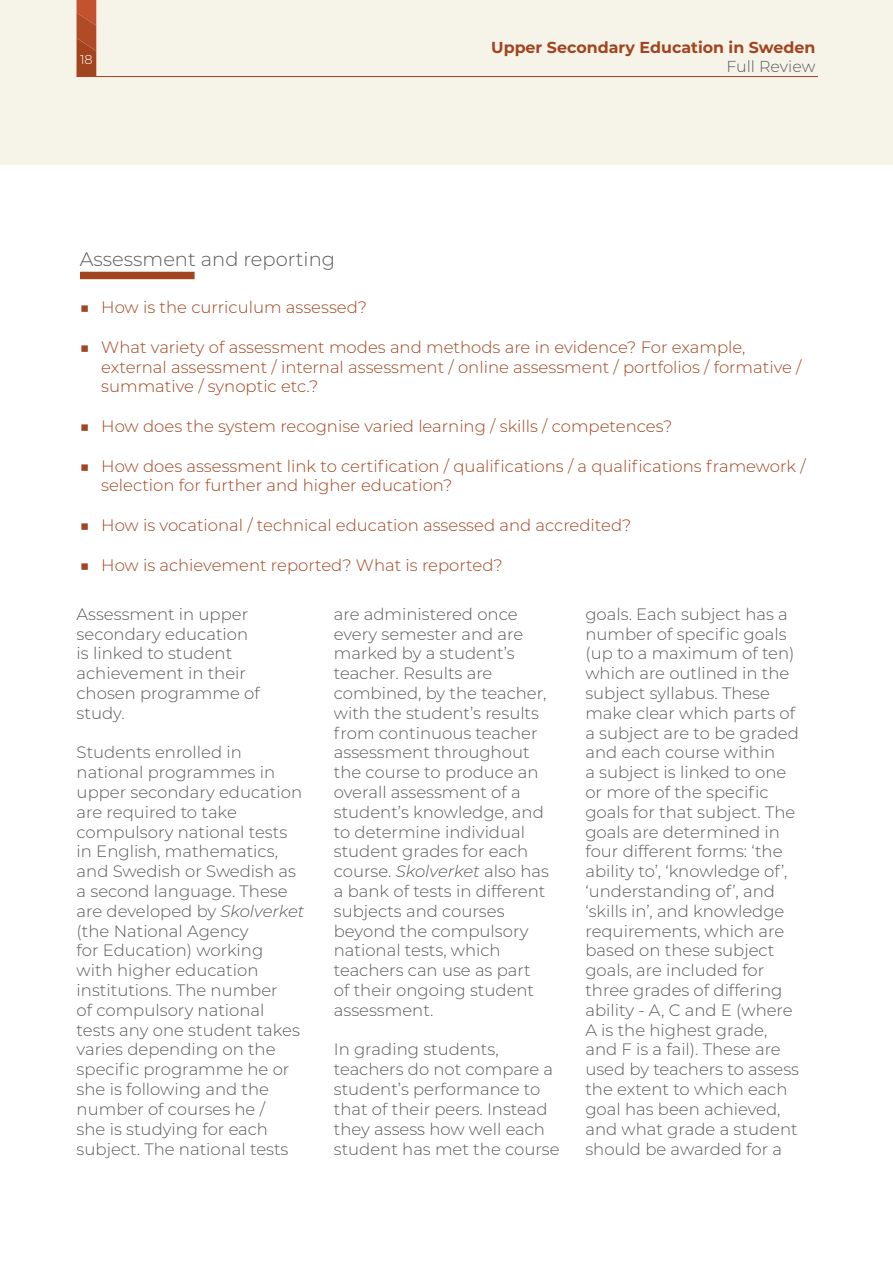
<style>
.page{position:relative;width:893px;height:1263px;background:#fff}
.page>*{position:absolute;margin:0;border:0;box-sizing:border-box;transform-origin:0 0}
.t1{font:300 19.5px "Montserrat";color:#58595b}
.t2{font:300 16.5px/19.8px "Montserrat";color:#58595b}
.t3{font:300 16.5px/19.8px "Montserrat";color:#a2441f}
.t4{font:700 15.9px "Montserrat";color:#a2441f}
.t5{font:300 15.9px "Montserrat";color:#58595b}
.t6{font:300 12.9px "Montserrat";color:#fff}
.s1{font-style:italic}
</style>
<div class="page">
<div style="left:0;top:0;width:893px;height:164px;background:#f6f3e9"></div>
<svg style="left:77px;top:0;width:19px;height:76px"></svg>
<hr style="left:77px;top:76px;width:741px;height:1px;background:#a2441f">
<div style="left:80px;top:272px;width:115px;height:7px;background:#a2441f"></div>
<p class="t6" style="left:80px;top:50px;width:14px">18</p>
<p class="t1" style="left:80px;top:245px;width:257px">Assessment and reporting</p>
<p class="t4" style="left:491px;top:36px;width:326px">Upper Secondary Education in Sweden</p>
<p class="t5" style="left:726px;top:56px;width:90px">Full Review</p>
<p class="t3" style="left:80px;top:297px;width:289px">■ How is the curriculum assessed?</p>
<p class="t3" style="left:101px;top:336px;width:702px;text-indent:-21px">■ What variety of assessment modes and methods are in evidence? For example, external assessment / internal assessment / online assessment / portfolios / formative / summative / synoptic etc.?</p>
<p class="t3" style="left:80px;top:416px;width:594px">■ How does the system recognise varied learning / skills / competences?</p>
<p class="t3" style="left:101px;top:455px;width:706px;text-indent:-21px">■ How does assessment link to certification / qualifications / a qualifications framework / selection for further and higher education?</p>
<p class="t3" style="left:80px;top:515px;width:553px">■ How is vocational / technical education assessed and accredited?</p>
<p class="t3" style="left:80px;top:554px;width:424px">■ How is achievement reported? What is reported?</p>
<p class="t2" style="left:77px;top:603px;width:185px">Assessment in upper secondary education is linked to student achievement in their chosen programme of study.</p>
<p class="t2" style="left:77px;top:742px;width:229px">Students enrolled in national programmes in upper secondary education are required to take compulsory national tests in English, mathematics, and Swedish or Swedish as a second language. These are developed by <span class="s1">Skolverket </span>(the National Agency<br>for Education) working<br>with higher education institutions. The number<br>of compulsory national tests any one student takes varies depending on the specific programme he or she is following and the number of courses he /<br>she is studying for each subject. The national tests</p>
<p class="t2" style="left:334px;top:603px;width:217px">are administered once every semester and are marked by a student’s teacher. Results are combined, by the teacher, with the student’s results from continuous teacher assessment throughout the course to produce an overall assessment of a student’s knowledge, and to determine individual student grades for each course. <span class="s1">Skolverket</span> also has a bank of tests in different subjects and courses beyond the compulsory national tests, which teachers can use as part of their ongoing student assessment.</p>
<p class="t2" style="left:334px;top:1039px;width:227px">In grading students, teachers do not compare a student’s performance to that of their peers. Instead they assess how well each student has met the course</p>
<p class="t2" style="left:585px;top:603px;width:215px">goals. Each subject has a number of specific goals (up to a maximum of ten) which are outlined in the subject syllabus. These make clear which parts of a subject are to be graded and each course within<br>a subject is linked to one or more of the specific goals for that subject. The goals are determined in four different forms: ‘the ability to’, ‘knowledge of’, ‘understanding of’, and ‘skills in’, and knowledge requirements, which are based on these subject goals, are included for three grades of differing ability - A, C and E (where<br>A is the highest grade, and F is a fail). These are used by teachers to assess the extent to which each goal has been achieved, and what grade a student should be awarded for a</p>
</div>
